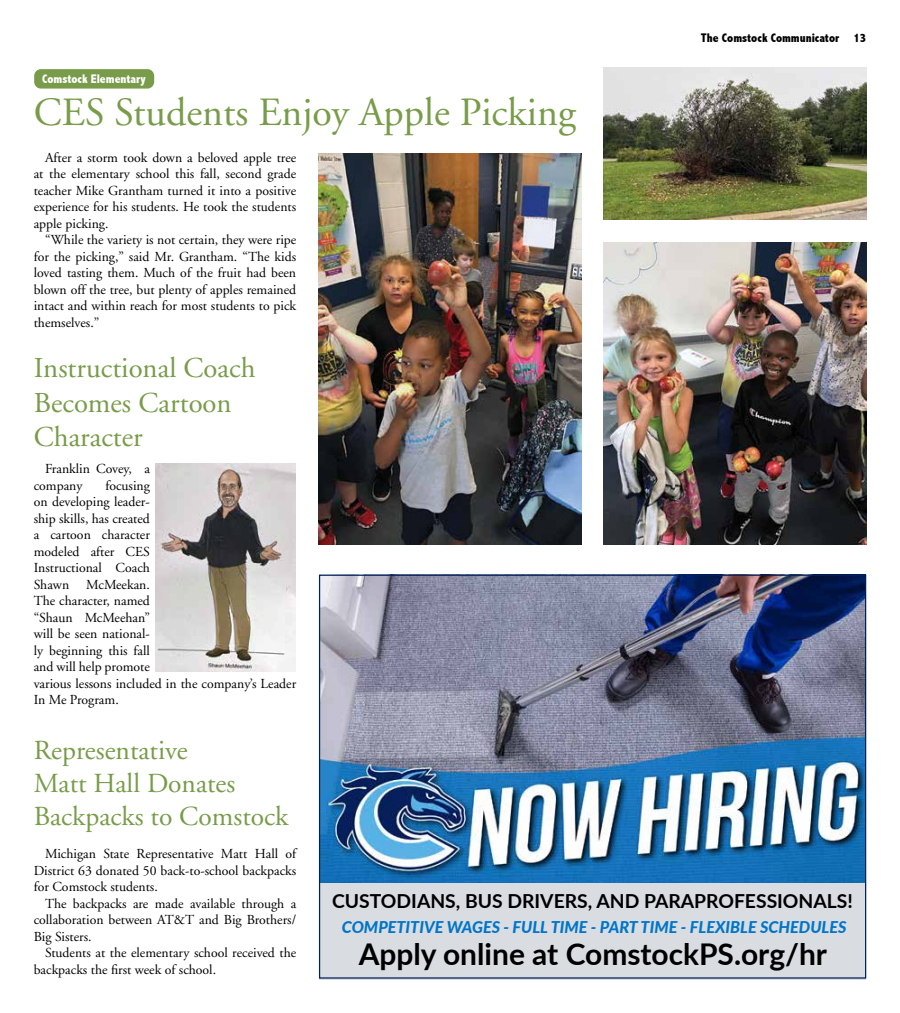
<style>
.page{position:relative;width:900px;height:1013px;background:#fff}
.page>*{position:absolute;margin:0;border:0;box-sizing:border-box;transform-origin:0 0}
.t1{font:40px "Adobe Garamond";color:#789c49}
.t2{font:700 29.88px "Lato";color:#000}
.t3{font:28.75px/34.5px "Adobe Garamond";color:#789c49}
.t4{font:27.5px/33px "Adobe Garamond";color:#789c49}
.t5{font:700 19.38px "Lato";color:#000}
.t6{font:italic 800 16.25px "Lato";color:#0075c9}
.t7{font:13.75px/16.5px "Adobe Garamond";color:#000;text-align:justify}
.t8{font:800 condensed 12.5px "Abadi";color:#000}
.t9{font:800 condensed 12.5px "Abadi";color:#fff}
</style>
<div class="page">
<div style="left:34px;top:69px;width:120px;height:20px;background:#789c49;border-radius:7px"></div>
<div style="left:320px;top:880px;width:546px;height:99px;background:#d9dde2"></div>
<img style="left:321px;top:576px;width:543px;height:306px">
<img style="left:156px;top:463px;width:140px;height:208px">
<img style="left:319px;top:153px;width:262px;height:391px">
<img style="left:604px;top:243px;width:262px;height:301px">
<img style="left:604px;top:68px;width:262px;height:151px">
<p class="t9" style="left:42px;top:71px;width:105px">Comstock Elementary</p>
<h1 class="t1" style="left:34px;top:91px;width:544px">CES Students Enjoy Apple Picking</h1>
<p class="t7" style="left:34px;top:149px;width:264px;text-indent:11px">After a storm took down a beloved apple tree at the elementary school this fall, second grade teacher Mike Grantham turned it into a positive experience for his students. He took the students apple picking.</p>
<p class="t7" style="left:34px;top:232px;width:264px;text-indent:11px">“While the variety is not certain, they were ripe for the picking,” said Mr. Grantham. “The kids loved tasting them. Much of the fruit had been blown off the tree, but plenty of apples remained intact and within reach for most students to pick themselves.”</p>
<h3 class="t3" style="left:34px;top:352px;width:223px">Instructional Coach<br>Becomes Cartoon<br>Character</h3>
<p class="t7" style="left:34px;top:461px;width:118px;text-indent:11px">Franklin Covey, a company</p>
<p class="t7" style="left:34px;top:477px;width:264px;text-align:left;text-indent:72px">focusing<br>on developing leader-<br>ship skills, has created<br>a cartoon character<br>modeled after CES<br>Instructional Coach<br>Shawn McMeekan.<br>The character, named<br>“Shaun McMeehan”<br>will be seen national-<br>ly beginning this fall<br>and will help promote<br>various lessons included in the company’s Leader<br>In Me Program.</p>
<h3 class="t4" style="left:34px;top:734px;width:256px">Representative<br>Matt Hall Donates<br>Backpacks to Comstock</h3>
<p class="t8" style="left:701px;top:31px;width:167px">The Comstock Communicator 13</p>
<p class="t7" style="left:34px;top:846px;width:264px;text-indent:11px">Michigan State Representative Matt Hall of District 63 donated 50 back-to-school backpacks for Comstock students.</p>
<p class="t7" style="left:34px;top:895px;width:264px;text-indent:11px">The backpacks are made available through a collaboration between AT&amp;T and Big Brothers/ Big Sisters.</p>
<p class="t7" style="left:34px;top:945px;width:264px;text-indent:11px">Students at the elementary school received the backpacks the first week of school.</p>
<h3 class="t5" style="left:332px;top:886px;width:522px">CUSTODIANS, BUS DRIVERS, AND PARAPROFESSIONALS!</h3>
<p class="t6" style="left:342px;top:914px;width:506px">COMPETITIVE WAGES - FULL TIME - PART TIME - FLEXIBLE SCHEDULES</p>
<h2 class="t2" style="left:359px;top:932px;width:470px">Apply online at ComstockPS.org/hr</h2>
</div>
